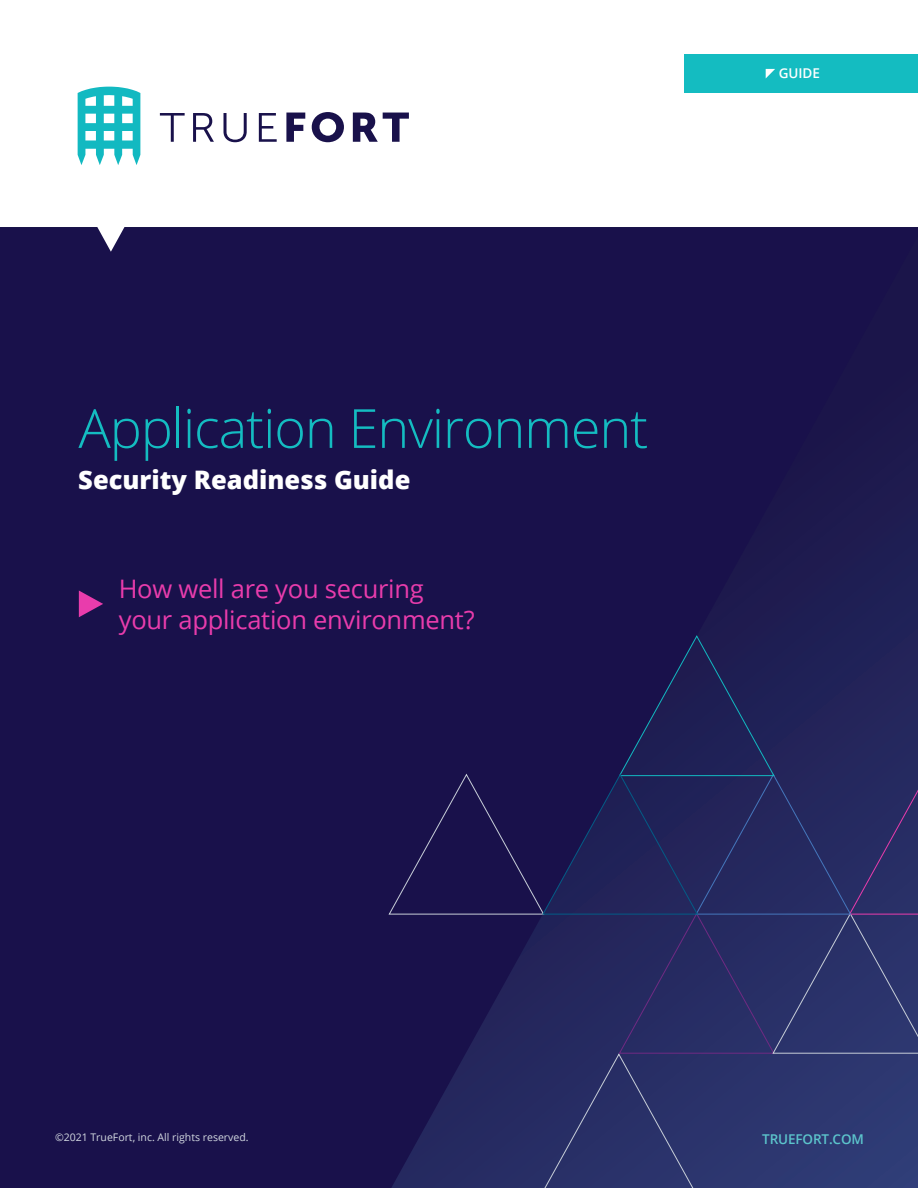
<style>
.page{position:relative;width:918px;height:1188px;background:#fff}
.page>*{position:absolute;margin:0;border:0;box-sizing:border-box;transform-origin:0 0}
.t1{font:300 54px "Open Sans";letter-spacing:-.02em;color:#14bcc1}
.t2{font:25.5px/31.5px "Open Sans";letter-spacing:-.01em;color:#e93cac}
.t3{font:800 25.5px "Open Sans";color:#fff}
.t4{font:600 13.5px "Open Sans";letter-spacing:-.01em;color:#5cc5cc}
.t5{font:600 13.5px "Open Sans";color:#fff}
.t6{font:10.5px "Open Sans";color:#d2d8e0}
</style>
<div class="page">
<div style="left:684px;top:54px;width:234px;height:39px;background:#14bcc1"></div>
<div style="left:0;top:228px;width:918px;height:960px;background:#19114b"></div>
<svg style="left:160px;top:113px;width:25px;height:29px"></svg>
<svg style="left:193px;top:113px;width:21px;height:29px"></svg>
<svg style="left:224px;top:113px;width:23px;height:29px"></svg>
<svg style="left:259px;top:113px;width:18px;height:29px"></svg>
<svg style="left:286px;top:113px;width:19px;height:29px"></svg>
<svg style="left:312px;top:112px;width:32px;height:30px"></svg>
<svg style="left:353px;top:113px;width:56px;height:29px"></svg>
<svg style="left:78px;top:87px;width:62px;height:78px"></svg>
<svg style="left:388px;top:635px;width:530px;height:553px;background:#23245c"></svg>
<svg style="left:91px;top:227px;width:40px;height:25px"></svg>
<svg style="left:79px;top:591px;width:24px;height:26px"></svg>
<svg style="left:766px;top:69px;width:9px;height:9px"></svg>
<h1 class="t1" style="left:78px;top:407px;width:571px">Application Environment</h1>
<p class="t3" style="left:78px;top:469px;width:334px">Security Readiness Guide</p>
<p class="t2" style="left:119px;top:575px;width:357px">How well are you securing your application environment?</p>
<p class="t5" style="left:779px;top:68px;width:43px">GUIDE</p>
<p class="t6" style="left:55px;top:1133px;width:195px">©2021 TrueFort, inc. All rights reserved.</p>
<p class="t4" style="left:762px;top:1133px;width:103px">TRUEFORT.COM</p>
</div>
